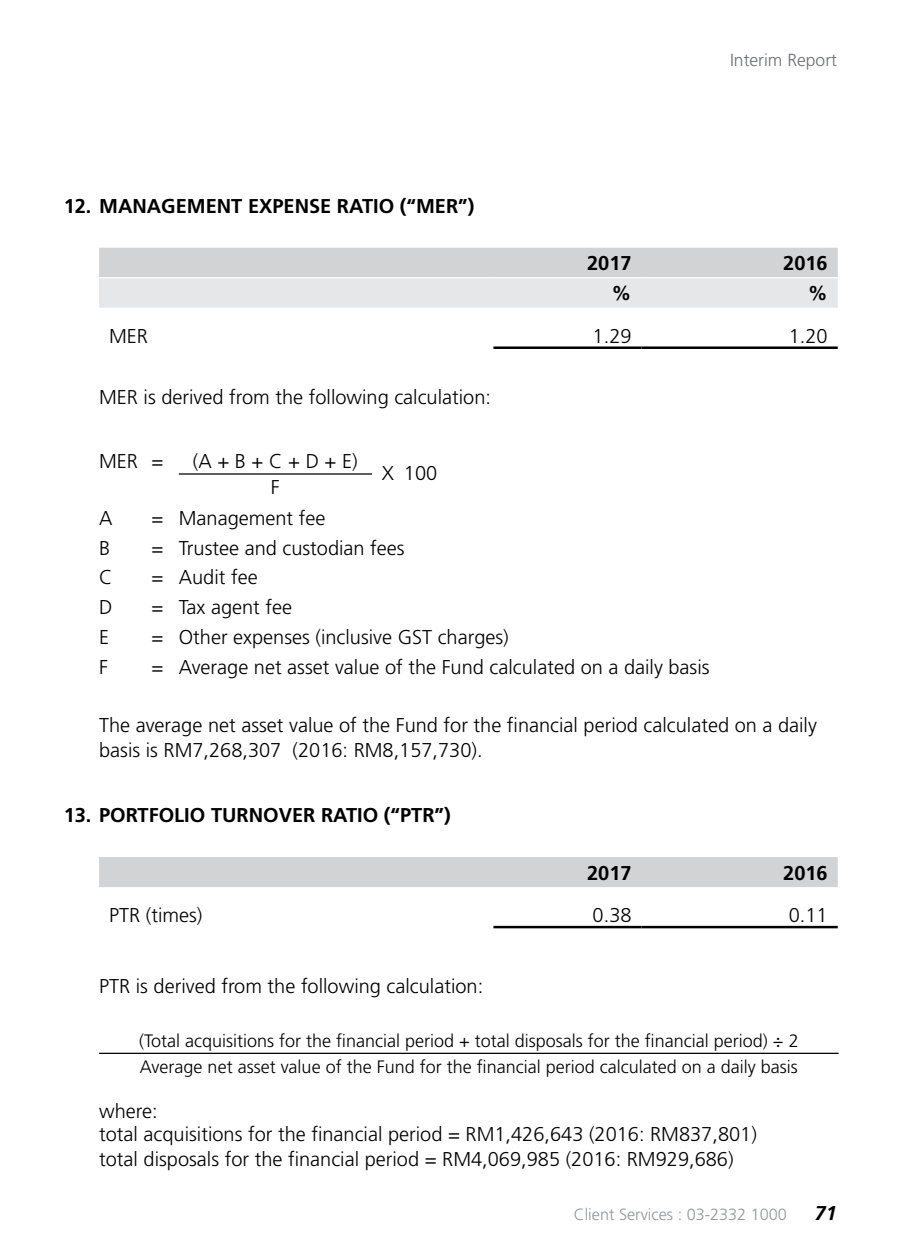
<style>
.page{position:relative;width:900px;height:1260px;background:#fff}
.page>*{position:absolute;margin:0;border:0;box-sizing:border-box;transform-origin:0 0}
.t1{font:300 20px "Frutiger LT Std";color:#000}
.t2{font:300 20px/25px "Frutiger";color:#000}
.t3{font:700 20px "Frutiger";color:#000}
.t4{font:italic 700 20px "Frutiger";color:#000}
.t5{font:300 18px/25.8px "Frutiger LT Std";color:#000}
.t6{font:300 17.5px "Frutiger LT Std";color:#6d6e71}
.t7{font:300 16.25px "Frutiger LT Std";color:#939598}
</style>
<div class="page">
<svg style="left:99px;top:248px;width:739px;height:60px;background:#dbddde"></svg>
<hr style="left:493px;top:346px;width:149px;height:3px;background:#000">
<hr style="left:642px;top:346px;width:196px;height:3px;background:#000">
<hr style="left:99px;top:277px;width:394px;height:1px;background:#fff">
<hr style="left:493px;top:277px;width:149px;height:1px;background:#fff">
<hr style="left:642px;top:277px;width:196px;height:1px;background:#fff">
<hr style="left:179px;top:473px;width:193px;height:2px;background:#000">
<div style="left:99px;top:857px;width:739px;height:30px;background:#d1d3d4"></div>
<hr style="left:493px;top:926px;width:149px;height:2px;background:#000">
<hr style="left:642px;top:926px;width:196px;height:2px;background:#000">
<hr style="left:99px;top:1053px;width:740px;height:1px;background:#000">
<p class="t3" style="left:64px;top:194px;width:412px">12. MANAGEMENT EXPENSE RATIO (“MER”)</p>
<p class="t6" style="left:730px;top:50px;width:108px">Interim Report</p>
<p class="t3" style="left:587px;top:252px;width:46px">2017</p>
<p class="t3" style="left:783px;top:252px;width:46px">2016</p>
<p class="t3" style="left:612px;top:282px;width:21px">%</p>
<p class="t3" style="left:808px;top:282px;width:21px">%</p>
<p class="t1" style="left:109px;top:325px;width:40px">MER</p>
<p class="t2" style="left:593px;top:323px;width:40px">1.29</p>
<p class="t2" style="left:789px;top:323px;width:40px">1.20</p>
<p class="t1" style="left:99px;top:386px;width:393px">MER is derived from the following calculation:</p>
<p class="t1" style="left:99px;top:450px;width:66px">MER =</p>
<p class="t1" style="left:193px;top:450px;width:166px">(A + B + C + D + E)</p>
<p class="t1" style="left:271px;top:476px;width:10px">F</p>
<p class="t1" style="left:382px;top:462px;width:57px">X 100</p>
<p class="t1" style="left:99px;top:507px;width:15px">A</p>
<p class="t1" style="left:151px;top:507px;width:176px">= Management fee</p>
<p class="t1" style="left:99px;top:536px;width:13px">B</p>
<p class="t1" style="left:151px;top:536px;width:255px">= Trustee and custodian fees</p>
<p class="t1" style="left:99px;top:566px;width:15px">C</p>
<p class="t1" style="left:151px;top:566px;width:108px">= Audit fee</p>
<p class="t1" style="left:99px;top:596px;width:15px">D</p>
<p class="t1" style="left:151px;top:596px;width:142px">= Tax agent fee</p>
<p class="t1" style="left:99px;top:626px;width:11px">E</p>
<p class="t1" style="left:151px;top:626px;width:359px">= Other expenses (inclusive GST charges)</p>
<p class="t1" style="left:99px;top:655px;width:10px">F</p>
<p class="t1" style="left:151px;top:655px;width:560px">= Average net asset value of the Fund calculated on a daily basis</p>
<p class="t2" style="left:99px;top:713px;width:719px">The average net asset value of the Fund for the financial period calculated on a daily basis is RM7,268,307 (2016: RM8,157,730).</p>
<p class="t3" style="left:64px;top:803px;width:389px">13. PORTFOLIO TURNOVER RATIO (“PTR”)</p>
<p class="t3" style="left:587px;top:861px;width:46px">2017</p>
<p class="t3" style="left:783px;top:861px;width:46px">2016</p>
<p class="t1" style="left:109px;top:904px;width:95px">PTR (times)</p>
<p class="t2" style="left:593px;top:903px;width:40px">0.38</p>
<p class="t2" style="left:789px;top:903px;width:40px">0.11</p>
<p class="t1" style="left:99px;top:975px;width:386px">PTR is derived from the following calculation:</p>
<p class="t5" style="left:139px;top:1028px;width:661px">(Total acquisitions for the financial period + total disposals for the financial period) ÷ 2<br>Average net asset value of the Fund for the financial period calculated on a daily basis</p>
<p class="t1" style="left:99px;top:1100px;width:60px">where:</p>
<p class="t2" style="left:99px;top:1121px;width:659px">total acquisitions for the financial period = RM1,426,643 (2016: RM837,801) total disposals for the financial period = RM4,069,985 (2016: RM929,686)</p>
<p class="t7" style="left:574px;top:1205px;width:215px">Client Services : 03-2332 1000</p>
<p class="t4" style="left:815px;top:1201px;width:24px">71</p>
</div>
